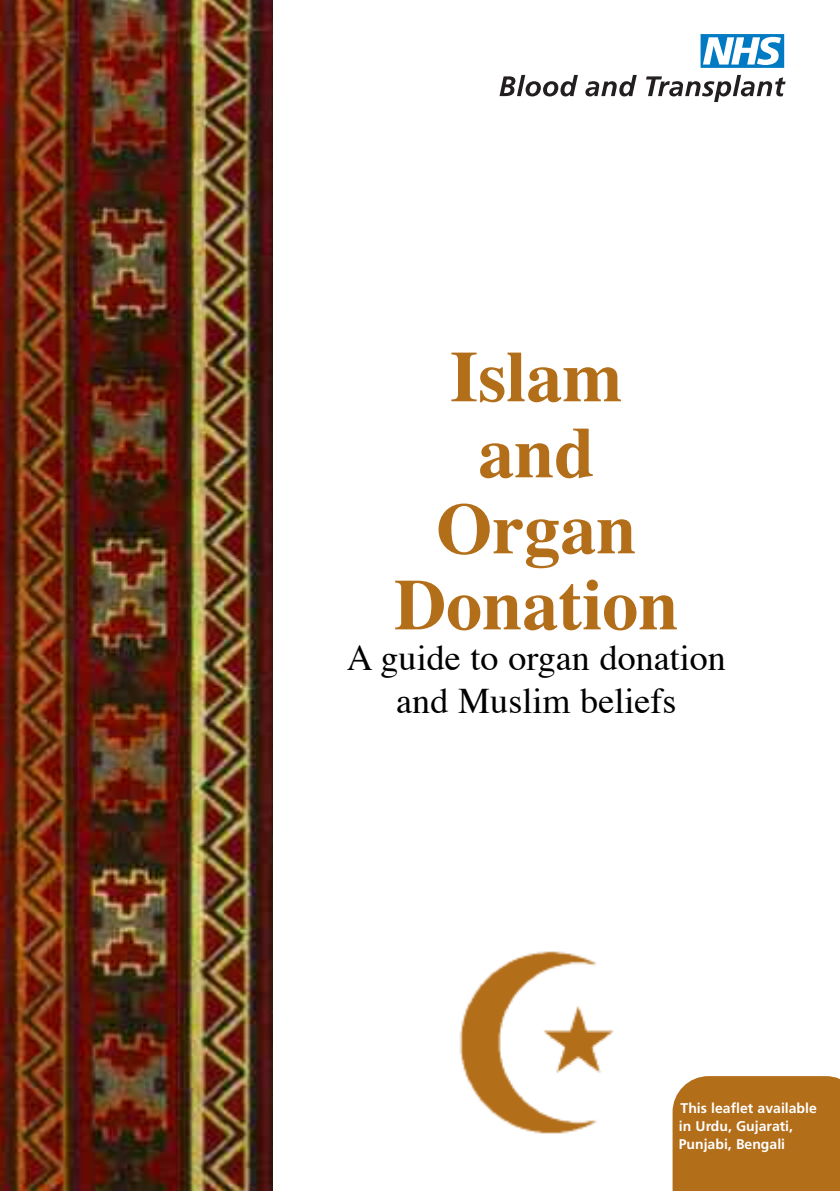
<style>
.page{position:relative;width:840px;height:1191px;background:#fff}
.page>*{position:absolute;margin:0;border:0;box-sizing:border-box;transform-origin:0 0}
.t1{font:700 72px/76px "Times";color:#b36e1a;text-align:center}
.t2{font:36px/43.2px "Times";color:#000;text-align:center}
.t3{font:700 14px/18px "Frutiger";color:#fff}
</style>
<div class="page">
<img style="left:0;top:0;width:272px;height:1191px">
<img style="left:459px;top:951px;width:155px;height:183px">
<div style="left:672px;top:1076px;width:167px;height:115px;background:#b36e1a"></div>
<svg style="left:700px;top:34px;width:83px;height:34px"></svg>
<svg style="left:499px;top:75px;width:78px;height:21px"></svg>
<svg style="left:585px;top:75px;width:51px;height:21px"></svg>
<svg style="left:646px;top:75px;width:139px;height:27px"></svg>
<h1 class="t1" style="left:394px;top:345px;width:285px">Islam and<br>Organ<br>Donation</h1>
<h2 class="t2" style="left:346px;top:639px;width:380px">A guide to organ donation and Muslim beliefs</h2>
<p class="t3" style="left:678px;top:1099px;width:139px">This leaflet available in Urdu, Gujarati,<br>Punjabi, Bengali</p>
</div>
